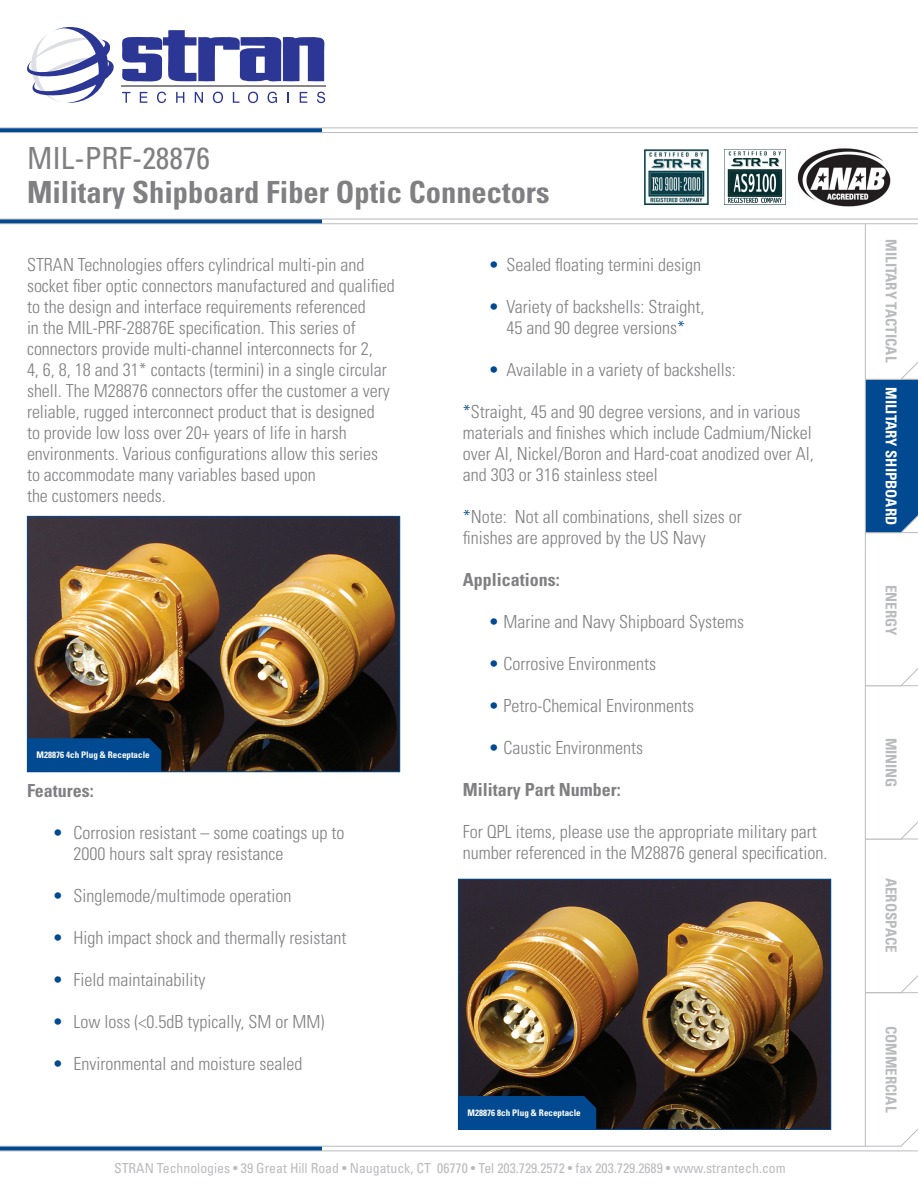
<style>
.page{position:relative;width:918px;height:1188px;background:#fff}
.page>*{position:absolute;margin:0;border:0;box-sizing:border-box;transform-origin:0 0}
.t1{font:700 condensed 30.6px "Univers 67";color:#808083}
.t2{font:condensed 30.6px "Univers 57";color:#808083}
.t3{font:300 condensed 18px/21px "Univers 47";color:#808083}
.t4{font:700 condensed 18px "Univers 67";color:#808083}
.t5{font:700 condensed 15px "Univers 67";color:#babbbe}
.t6{font:700 condensed 15px "Univers 67";color:#fff}
.t7{font:condensed 13.8px "Univers 57";color:#babbbe}
.t8{font:700 condensed 9px "Univers 67";color:#fff}
.s1{color:#014990}
</style>
<div class="page">
<div style="left:0;top:219px;width:322px;height:5px;background:#014990"></div>
<hr style="left:122px;top:85px;width:204px;height:2px;background:#8a8587">
<svg style="left:122px;top:92px;width:8px;height:11px"></svg>
<svg style="left:140px;top:92px;width:7px;height:11px"></svg>
<svg style="left:157px;top:92px;width:9px;height:11px"></svg>
<svg style="left:176px;top:92px;width:8px;height:11px"></svg>
<svg style="left:195px;top:92px;width:8px;height:11px"></svg>
<svg style="left:213px;top:92px;width:10px;height:11px"></svg>
<svg style="left:233px;top:92px;width:6px;height:11px"></svg>
<svg style="left:248px;top:92px;width:10px;height:11px"></svg>
<svg style="left:268px;top:92px;width:9px;height:11px"></svg>
<svg style="left:300px;top:92px;width:7px;height:11px"></svg>
<svg style="left:317px;top:92px;width:8px;height:11px"></svg>
<svg style="left:122px;top:30px;width:203px;height:52px"></svg>
<svg style="left:27px;top:27px;width:87px;height:76px"></svg>
<img style="left:29px;top:518px;width:369px;height:252px">
<div style="left:27px;top:516px;width:373px;height:256px;border:1px solid #014990"></div>
<div style="left:27px;top:738px;width:134px;height:34px;background:#014990"></div>
<div style="left:0;top:128px;width:322px;height:5px;background:#014990"></div>
<hr style="left:0;top:132px;width:918px;height:1px;background:#babbbe">
<hr style="left:0;top:128px;width:918px;height:1px;background:#babbbe">
<hr style="left:0;top:223px;width:918px;height:1px;background:#babbbe">
<hr style="left:0;top:219px;width:918px;height:1px;background:#babbbe">
<svg style="left:865px;top:224px;width:53px;height:923px"></svg>
<svg style="left:0;top:1147px;width:322px;height:4px"></svg>
<hr style="left:0;top:1151px;width:918px;height:1px;background:#babbbe">
<hr style="left:0;top:1146px;width:866px;height:1px;background:#babbbe">
<img style="left:460px;top:881px;width:369px;height:247px">
<div style="left:458px;top:879px;width:373px;height:251px;border:1px solid #014990"></div>
<div style="left:458px;top:1096px;width:138px;height:34px;background:#014990"></div>
<img style="left:644px;top:149px;width:64px;height:56px">
<img style="left:797px;top:148px;width:94px;height:59px">
<img style="left:725px;top:150px;width:61px;height:55px">
<h1 class="t2" style="left:27px;top:139px;width:185px">MIL-PRF-28876</h1>
<h1 class="t1" style="left:27px;top:173px;width:524px">Military Shipboard Fiber Optic Connectors</h1>
<p class="t3" style="left:27px;top:253px;width:369px">STRAN Technologies offers cylindrical multi-pin and socket fiber optic connectors manufactured and qualified to the design and interface requirements referenced<br>in the MIL-PRF-28876E specification. This series of connectors provide multi-channel interconnects for 2,<br>4, 6, 8, 18 and 31* contacts (termini) in a single circular shell. The M28876 connectors offer the customer a very reliable, rugged interconnect product that is designed<br>to provide low loss over 20+ years of life in harsh environments. Various configurations allow this series to accommodate many variables based upon<br>the customers needs.</p>
<p class="t8" style="left:36px;top:750px;width:115px">M28876 4ch Plug &amp; Receptacle</p>
<p class="t4" style="left:27px;top:780px;width:68px">Features:</p>
<p class="t3" style="left:74px;top:822px;width:272px;text-indent:-21px"><span class="s1">•</span> Corrosion resistant – some coatings up to<br>2000 hours salt spray resistance</p>
<p class="t3" style="left:52px;top:885px;width:240px"><span class="s1">•</span> Singlemode/multimode operation</p>
<p class="t3" style="left:52px;top:927px;width:295px"><span class="s1">•</span> High impact shock and thermally resistant</p>
<p class="t3" style="left:52px;top:969px;width:154px"><span class="s1">•</span> Field maintainability</p>
<p class="t3" style="left:52px;top:1011px;width:274px"><span class="s1">•</span> Low loss (&lt;0.5dB typically, SM or MM)</p>
<p class="t3" style="left:52px;top:1053px;width:251px"><span class="s1">•</span> Environmental and moisture sealed</p>
<p class="t3" style="left:488px;top:253px;width:214px"><span class="s1">•</span> Sealed floating termini design</p>
<p class="t3" style="left:488px;top:295px;width:218px;text-align:center"><span class="s1">•</span> Variety of backshells: Straight,<br>45 and 90 degree versions<span class="s1">*</span></p>
<p class="t3" style="left:488px;top:358px;width:249px"><span class="s1">•</span> Available in a variety of backshells:</p>
<p class="t3" style="left:463px;top:400px;width:352px"><span class="s1">*</span>Straight, 45 and 90 degree versions, and in various materials and finishes which include Cadmium/Nickel over Al, Nickel/Boron and Hard-coat anodized over Al, and 303 or 316 stainless steel</p>
<p class="t3" style="left:463px;top:505px;width:280px"><span class="s1">*</span>Note: Not all combinations, shell sizes or finishes are approved by the US Navy</p>
<p class="t4" style="left:463px;top:568px;width:99px">Applications:</p>
<p class="t3" style="left:488px;top:610px;width:257px"><span class="s1">•</span> Marine and Navy Shipboard Systems</p>
<p class="t3" style="left:488px;top:652px;width:169px"><span class="s1">•</span> Corrosive Environments</p>
<p class="t3" style="left:488px;top:694px;width:207px"><span class="s1">•</span> Petro-Chemical Environments</p>
<p class="t3" style="left:488px;top:736px;width:156px"><span class="s1">•</span> Caustic Environments</p>
<p class="t4" style="left:463px;top:778px;width:159px">Military Part Number:</p>
<p class="t3" style="left:463px;top:820px;width:366px">For QPL items, please use the appropriate military part number referenced in the M28876 general specification.</p>
<p class="t8" style="left:467px;top:1107px;width:115px">M28876 8ch Plug &amp; Receptacle</p>
<p class="t7" style="left:114px;top:1159px;width:673px">STRAN Technologies • 39 Great Hill Road • Naugatuck, CT 06770 • Tel 203.729.2572 • fax 203.729.2689 • www.strantech.com</p>
<p class="t5" style="left:901px;top:239px;width:124px;rotate:90deg">MILITARY TACTICAL</p>
<p class="t6" style="left:901px;top:387px;width:140px;rotate:90deg">MILITARY SHIPBOARD</p>
<p class="t5" style="left:901px;top:585px;width:52px;rotate:90deg">ENERGY</p>
<p class="t5" style="left:901px;top:738px;width:52px;rotate:90deg">MINING</p>
<p class="t5" style="left:901px;top:878px;width:77px;rotate:90deg">AEROSPACE</p>
<p class="t5" style="left:901px;top:1026px;width:88px;rotate:90deg">COMMERCIAL</p>
</div>
